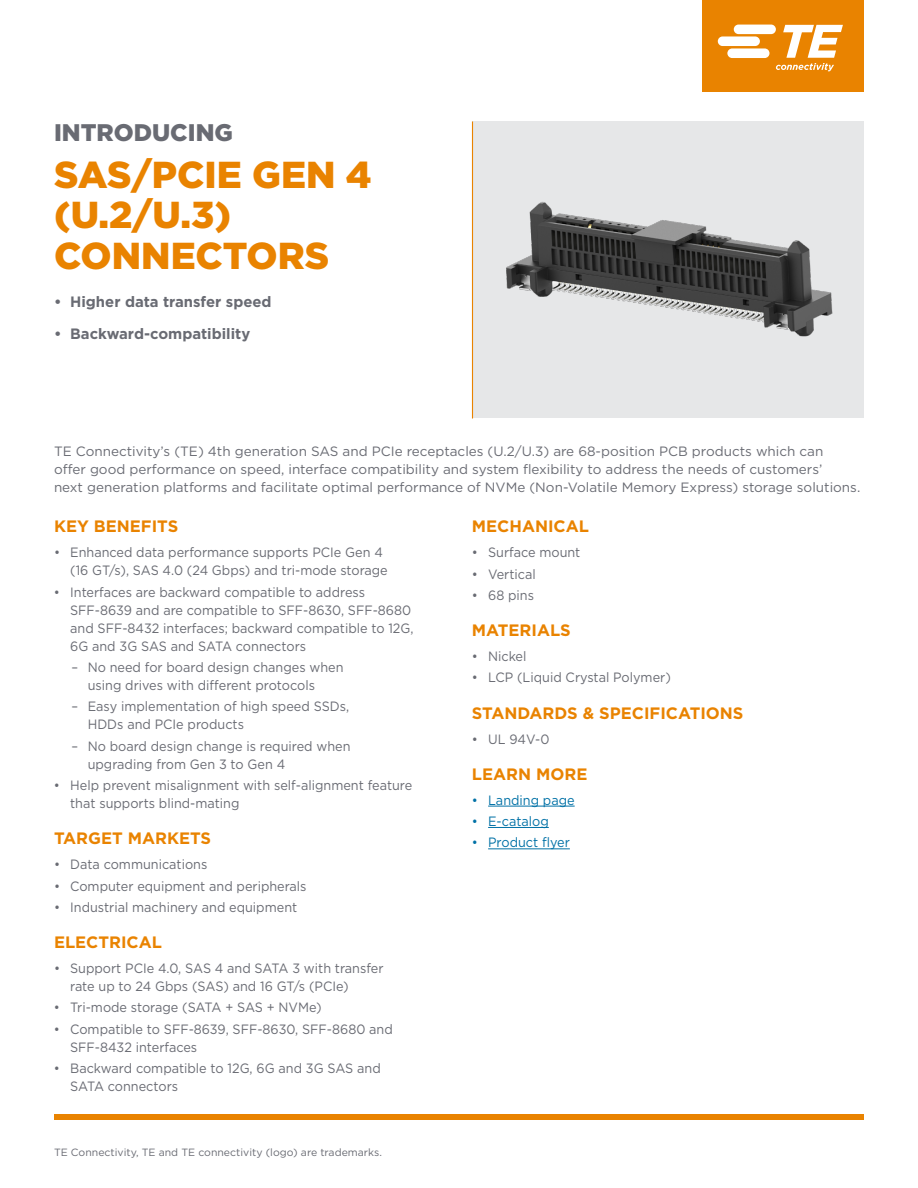
<style>
.page{position:relative;width:918px;height:1188px;background:#fff}
.page>*{position:absolute;margin:0;border:0;box-sizing:border-box;transform-origin:0 0}
.t1{font:900 37.5px/40.5px "Gotham";color:#e98300}
.t2{font:900 24px "Gotham";color:#696b73}
.t3{font:700 16.5px "Gotham";color:#e98300}
.t4{font:700 15px "Gotham";color:#696b73}
.t5{font:13.5px/18px "Gotham";color:#696b73;scale:.94 1}
.t6{font:13.5px/18px "Gotham";color:#696b73}
.t7{font:13.5px "Gotham";color:#0071a6;scale:.94 1}
.t8{font:10.5px "Gotham";color:#696b73}
</style>
<div class="page">
<img style="left:473px;top:122px;width:391px;height:296px">
<div style="left:54px;top:1114px;width:810px;height:6px;background:#e98300"></div>
<div style="left:702px;top:0;width:162px;height:91px;background:#e98300"></div>
<svg style="left:718px;top:25px;width:125px;height:46px"></svg>
<hr style="left:488px;top:806px;width:87px;height:1px;background:#0071a6">
<hr style="left:488px;top:827px;width:61px;height:1px;background:#0071a6">
<hr style="left:488px;top:849px;width:82px;height:1px;background:#0071a6">
<hr style="left:472px;top:122px;width:1px;height:296px;background:#e98300">
<h2 class="t2" style="left:54px;top:116px;width:180px">INTRODUCING</h2>
<h1 class="t1" style="left:54px;top:154px;width:319px">SAS/PCIE GEN 4 (U.2/U.3)<br>CONNECTORS</h1>
<p class="t4" style="left:54px;top:292px;width:219px">• Higher data transfer speed</p>
<p class="t4" style="left:54px;top:323px;width:198px">• Backward-compatibility</p>
<p class="t6" style="left:54px;top:442px;width:808px">TE Connectivity’s (TE) 4th generation SAS and PCIe receptacles (U.2/U.3) are 68-position PCB products which can<br>offer good performance on speed, interface compatibility and system flexibility to address the needs of customers’<br>next generation platforms and facilitate optimal performance of NVMe (Non-Volatile Memory Express) storage solutions.</p>
<p class="t3" style="left:54px;top:516px;width:126px">KEY BENEFITS</p>
<p class="t5" style="left:70px;top:543px;width:339px;text-indent:-16px">• Enhanced data performance supports PCIe Gen 4 (16 GT/s), SAS 4.0 (24 Gbps) and tri-mode storage</p>
<p class="t5" style="left:70px;top:583px;width:367px;text-indent:-16px">• Interfaces are backward compatible to address SFF-8639 and are compatible to SFF-8630, SFF-8680 and SFF-8432 interfaces; backward compatible to 12G, 6G and 3G SAS and SATA connectors</p>
<p class="t5" style="left:88px;top:658px;width:274px;text-indent:-16px">– No need for board design changes when using drives with different protocols</p>
<p class="t5" style="left:88px;top:697px;width:280px;text-indent:-16px">– Easy implementation of high speed SSDs,<br>HDDs and PCIe products</p>
<p class="t5" style="left:88px;top:737px;width:281px;text-indent:-16px">– No board design change is required when upgrading from Gen 3 to Gen 4</p>
<p class="t5" style="left:70px;top:776px;width:365px;text-indent:-16px">• Help prevent misalignment with self-alignment feature that supports blind-mating</p>
<p class="t3" style="left:54px;top:828px;width:159px">TARGET MARKETS</p>
<p class="t5" style="left:54px;top:855px;width:165px">• Data communications</p>
<p class="t5" style="left:54px;top:877px;width:270px">• Computer equipment and peripherals</p>
<p class="t5" style="left:54px;top:898px;width:260px">• Industrial machinery and equipment</p>
<p class="t3" style="left:54px;top:932px;width:110px">ELECTRICAL</p>
<p class="t5" style="left:70px;top:959px;width:335px;text-indent:-16px">• Support PCIe 4.0, SAS 4 and SATA 3 with transfer rate up to 24 Gbps (SAS) and 16 GT/s (PCIe)</p>
<p class="t5" style="left:54px;top:998px;width:286px">• Tri-mode storage (SATA + SAS + NVMe)</p>
<p class="t5" style="left:70px;top:1020px;width:345px;text-indent:-16px">• Compatible to SFF-8639, SFF-8630, SFF-8680 and<br>SFF-8432 interfaces</p>
<p class="t5" style="left:70px;top:1059px;width:332px;text-indent:-16px">• Backward compatible to 12G, 6G and 3G SAS and<br>SATA connectors</p>
<p class="t8" style="left:54px;top:1145px;width:330px">TE Connectivity, TE and TE connectivity (logo) are trademarks.</p>
<p class="t3" style="left:472px;top:516px;width:119px">MECHANICAL</p>
<p class="t5" style="left:472px;top:543px;width:117px">• Surface mount</p>
<p class="t5" style="left:472px;top:565px;width:69px">• Vertical</p>
<p class="t5" style="left:472px;top:586px;width:68px">• 68 pins</p>
<p class="t3" style="left:472px;top:620px;width:100px">MATERIALS</p>
<p class="t5" style="left:472px;top:647px;width:60px">• Nickel</p>
<p class="t5" style="left:472px;top:668px;width:213px">• LCP (Liquid Crystal Polymer)</p>
<p class="t3" style="left:472px;top:702px;width:273px">STANDARDS &amp; SPECIFICATIONS</p>
<p class="t5" style="left:472px;top:730px;width:84px">• UL 94V-0</p>
<p class="t3" style="left:472px;top:763px;width:117px">LEARN MORE</p>
<p class="t7" style="left:472px;top:791px;width:111px">• Landing page</p>
<p class="t7" style="left:472px;top:813px;width:83px">• E-catalog</p>
<p class="t7" style="left:472px;top:834px;width:106px">• Product flyer</p>
</div>
